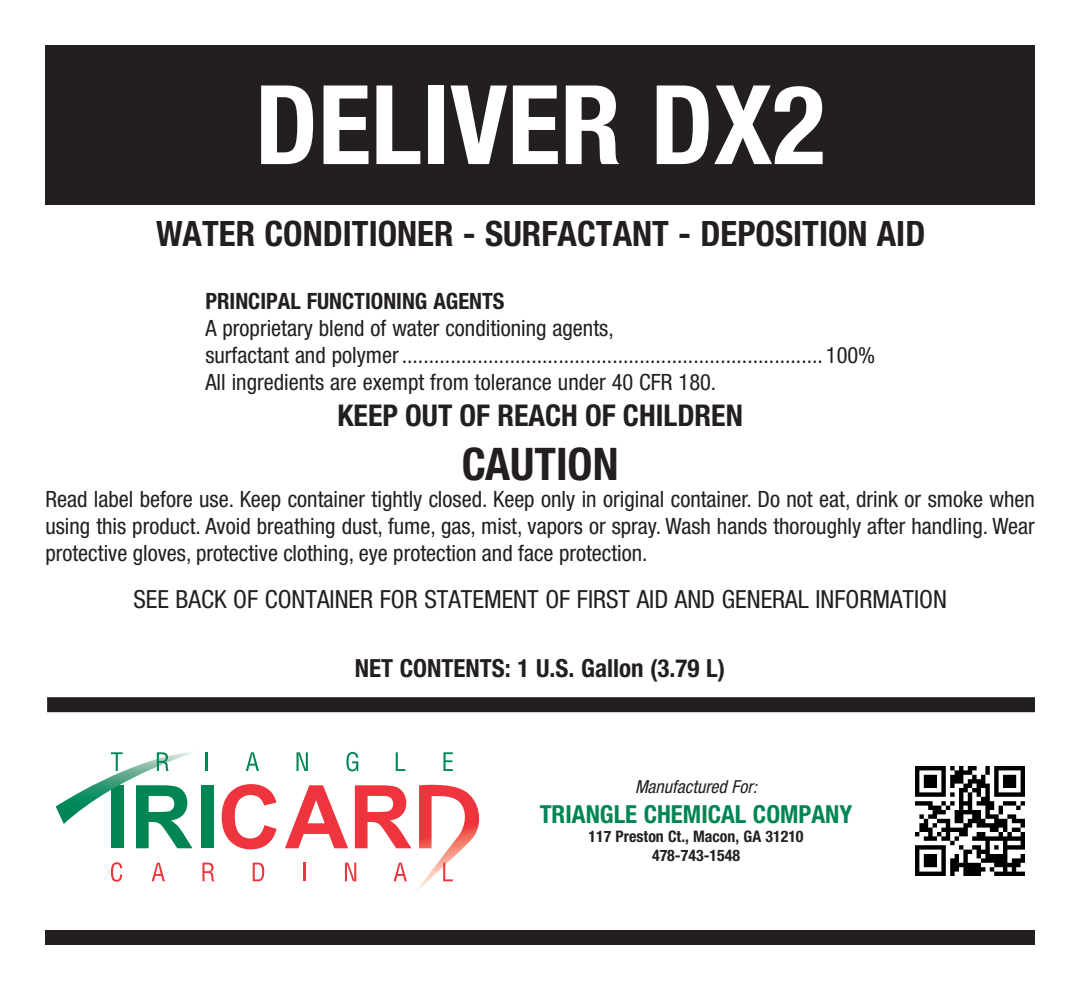
<style>
.page{position:relative;width:1080px;height:990px;background:#fff}
.page>*{position:absolute;margin:0;border:0;box-sizing:border-box;transform-origin:0 0}
.t1{font:700 condensed 110px "Helvetica Neue LT Std";color:#fff}
.t2{font:700 condensed 45px "Helvetica Neue LT Std";color:#231f20}
.t3{font:700 condensed 35px "Helvetica Neue LT Std";color:#231f20}
.t4{font:700 condensed 30px "Helvetica Neue LT Std";color:#231f20}
.t5{font:condensed 25px "Helvetica Neue LT Std";color:#231f20}
.t6{font:700 condensed 25px "Helvetica Neue LT Std";color:#231f20}
.t7{font:700 condensed 24.75px "Helvetica Neue LT Std";color:#008553}
.t8{font:condensed 22.5px/27px "Helvetica Neue LT Std";color:#231f20}
.t9{font:700 condensed 22.5px "Helvetica Neue LT Std";color:#231f20}
.t10{font:italic condensed 18px "Helvetica Neue LT Std";color:#231f20}
.t11{font:700 condensed 16px/19px "Helvetica Neue LT Std";color:#231f20;text-align:center}
</style>
<div class="page">
<div style="left:47px;top:697px;width:988px;height:15px;background:#231f20"></div>
<div style="left:45px;top:930px;width:990px;height:15px;background:#231f20"></div>
<div style="left:45px;top:45px;width:990px;height:160px;background:#231f20"></div>
<img style="left:916px;top:767px;width:108px;height:108px">
<svg style="left:206px;top:752px;width:2px;height:19px"></svg>
<svg style="left:246px;top:752px;width:13px;height:19px"></svg>
<svg style="left:297px;top:752px;width:11px;height:19px"></svg>
<svg style="left:346px;top:752px;width:12px;height:19px"></svg>
<svg style="left:396px;top:752px;width:9px;height:19px"></svg>
<svg style="left:443px;top:752px;width:10px;height:19px"></svg>
<svg style="left:111px;top:862px;width:11px;height:20px"></svg>
<svg style="left:152px;top:863px;width:13px;height:18px"></svg>
<svg style="left:202px;top:863px;width:12px;height:18px"></svg>
<svg style="left:253px;top:863px;width:11px;height:18px"></svg>
<div style="left:201px;top:785px;width:13px;height:63px;background:#008553"></div>
<svg style="left:222px;top:784px;width:55px;height:65px"></svg>
<svg style="left:56px;top:752px;width:137px;height:96px"></svg>
<svg style="left:285px;top:785px;width:195px;height:107px"></svg>
<h1 class="t1" style="left:255px;top:58px;width:572px">DELIVER DX2</h1>
<h3 class="t3" style="left:156px;top:212px;width:771px">WATER CONDITIONER - SURFACTANT - DEPOSITION AID</h3>
<p class="t9" style="left:205px;top:288px;width:301px">PRINCIPAL FUNCTIONING AGENTS</p>
<p class="t8" style="left:205px;top:315px;width:672px">A proprietary blend of water conditioning agents,<br>surfactant and polymer.............................................................................. 100%<br>All ingredients are exempt from tolerance under 40 CFR 180.</p>
<h3 class="t4" style="left:337px;top:397px;width:407px">KEEP OUT OF REACH OF CHILDREN</h3>
<h2 class="t2" style="left:462px;top:437px;width:158px">CAUTION</h2>
<p class="t8" style="left:45px;top:486px;width:991px;text-align:justify">Read label before use. Keep container tightly closed. Keep only in original container. Do not eat, drink or smoke when using this product. Avoid breathing dust, fume, gas, mist, vapors or spray. Wash hands thoroughly after handling. Wear protective gloves, protective clothing, eye protection and face protection.</p>
<p class="t5" style="left:133px;top:585px;width:815px">SEE BACK OF CONTAINER FOR STATEMENT OF FIRST AID AND GENERAL INFORMATION</p>
<p class="t6" style="left:355px;top:653px;width:372px">NET CONTENTS: 1 U.S. Gallon (3.79 L)</p>
<p class="t10" style="left:635px;top:777px;width:124px">Manufactured For:</p>
<p class="t7" style="left:540px;top:800px;width:314px">TRIANGLE CHEMICAL COMPANY</p>
<p class="t11" style="left:589px;top:827px;width:217px">117 Preston Ct., Macon, GA 31210<br>478-743-1548</p>
</div>
